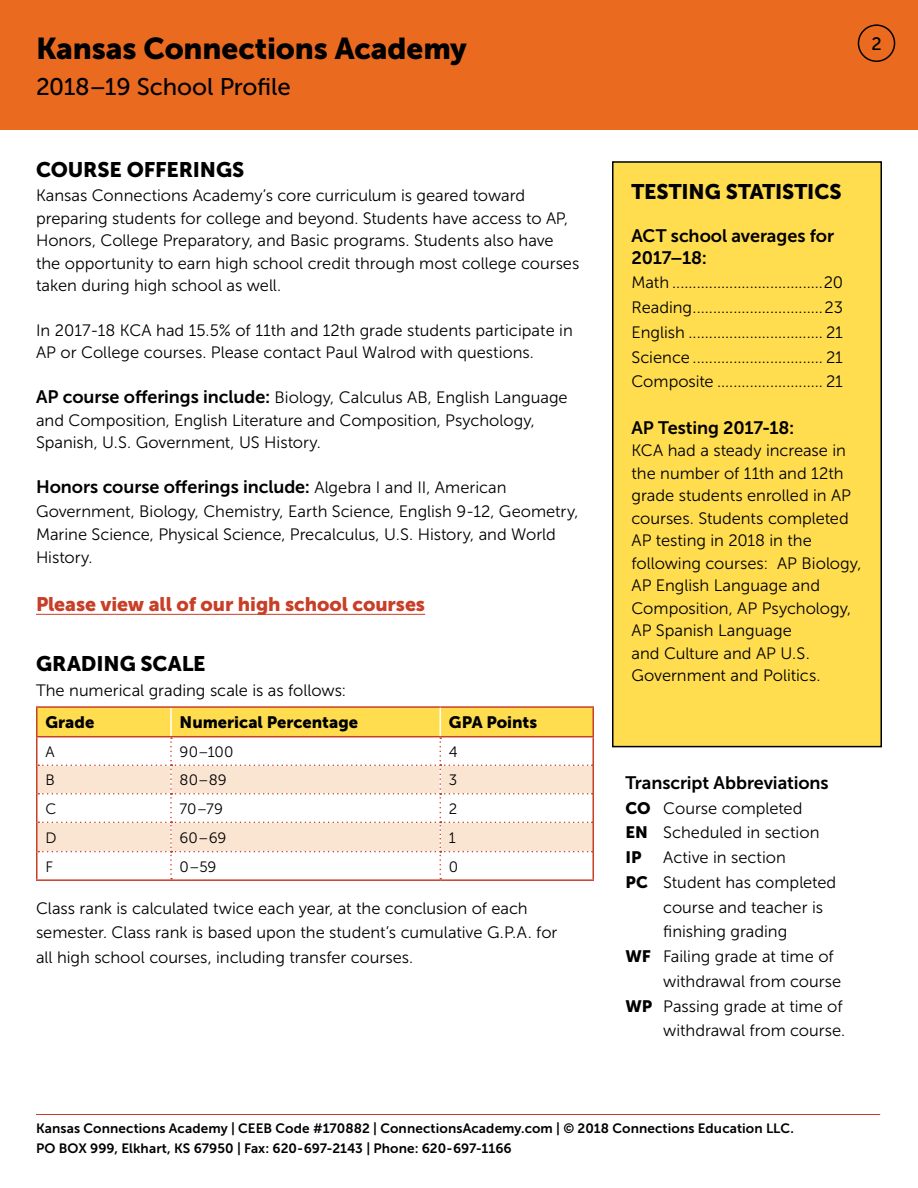
<style>
.page{position:relative;width:918px;height:1188px;background:#fff}
.page>*{position:absolute;margin:0;border:0;box-sizing:border-box;transform-origin:0 0}
.t1{font:30px "Museo Sans 900";letter-spacing:-.005em;color:#000}
.t2{font:24px "Museo Sans 500";letter-spacing:-.01em;color:#000}
.H3__heading1{font:21px "Museo Sans 900";letter-spacing:-.005em;color:#000}
.Hyperlink{font:21px "Museo Sans 900";letter-spacing:-.005em;color:#000}
.Hyperlink-2{font:19.5px "Museo Sans 900";letter-spacing:-.005em;color:#c83e27}
.H4__H2{font:18px/21.6px "Museo Sans 700";letter-spacing:-.005em;color:#000}
.Hyperlink-3{font:18px "Museo Sans 700";letter-spacing:-.005em;color:#000}
.t3{font:18px "Museo Sans 500";color:#000}
.Hyperlink-4{font:16.5px/22.5px "Museo Sans 300";color:#000}
.P1{font:16.5px/22.5px "Museo Sans 300";color:#000}
.tabList1{font:16.5px "Museo Sans 300";letter-spacing:-.005em;color:#000}
.TH__CA{font:16.5px "Museo Sans 900";color:#000}
.P1-2{font:16.5px "Museo Sans 900";color:#000}
.TR{font:15px "Museo Sans 300";color:#000}
.t4{font:13.5px/20.2px "Museo Sans 700";letter-spacing:.01em;color:#000}
.s1{font-family:"Museo Sans 700";font-size:18px}
.s2{font-family:"Museo Sans 300";font-size:16.5px}
.s3{font-family:"Museo Sans 900"}
</style>
<div class="page">
<div style="left:0;top:0;width:918px;height:130px;background:#ea6a20"></div>
<hr style="left:36px;top:1114px;width:844px;height:1px;background:#c83e27">
<div style="left:858px;top:24px;width:37px;height:38px;border:2px solid #000;border-radius:50%"></div>
<hr style="left:36px;top:737px;width:2px;height:28px;background:#c83e27">
<hr style="left:36px;top:765px;width:2px;height:29px;background:#c83e27">
<hr style="left:36px;top:794px;width:2px;height:28px;background:#c83e27">
<hr style="left:36px;top:822px;width:2px;height:30px;background:#c83e27">
<hr style="left:36px;top:852px;width:2px;height:27px;background:#c83e27">
<hr style="left:36px;top:879px;width:135px;height:2px;background:#c83e27">
<hr style="left:171px;top:879px;width:269px;height:2px;background:#c83e27">
<hr style="left:36px;top:706px;width:135px;height:2px;background:#c83e27">
<hr style="left:36px;top:708px;width:2px;height:28px;background:#c83e27">
<hr style="left:171px;top:706px;width:269px;height:2px;background:#c83e27">
<hr style="left:36px;top:736px;width:135px;height:1px;background:#c83e27">
<hr style="left:592px;top:737px;width:2px;height:28px;background:#c83e27">
<hr style="left:592px;top:765px;width:2px;height:29px;background:#c83e27">
<hr style="left:592px;top:794px;width:2px;height:28px;background:#c83e27">
<hr style="left:592px;top:822px;width:2px;height:30px;background:#c83e27">
<hr style="left:592px;top:852px;width:2px;height:27px;background:#c83e27">
<hr style="left:440px;top:879px;width:154px;height:2px;background:#c83e27">
<hr style="left:440px;top:706px;width:154px;height:2px;background:#c83e27">
<hr style="left:592px;top:708px;width:2px;height:28px;background:#c83e27">
<hr style="left:440px;top:736px;width:154px;height:1px;background:#c83e27">
<svg style="left:37px;top:707px;width:556px;height:172px"></svg>
<div style="left:613px;top:162px;width:268px;height:585px;background:#ffdd4f"></div>
<div style="left:612px;top:161px;width:270px;height:586px;border:2px solid #000"></div>
<hr style="left:36px;top:614px;width:389px;height:1px;background:#c83e27">
<h1 class="t1" style="left:36px;top:31px;width:432px">Kansas Connections Academy</h1>
<h2 class="t2" style="left:36px;top:73px;width:256px">2018–19 School Profile</h2>
<p class="Hyperlink" style="left:36px;top:158px;width:210px">COURSE OFFERINGS</p>
<p class="Hyperlink-4" style="left:36px;top:185px;width:545px">Kansas Connections Academy’s core curriculum is geared toward preparing students for college and beyond. Students have access to AP, Honors, College Preparatory, and Basic programs. Students also have the opportunity to earn high school credit through most college courses taken during high school as well.</p>
<p class="Hyperlink-4" style="left:36px;top:320px;width:538px;line-height:21.9px">In 2017-18 KCA had 15.5% of 11th and 12th grade students participate in<br>AP or College courses. Please contact Paul Walrod with questions.</p>
<p class="Hyperlink-4" style="left:36px;top:386px;width:533px"><span class="s1">AP course offerings include:</span> Biology, Calculus AB, English Language and Composition, English Literature and Composition, Psychology,<br>Spanish, U.S. Government, US History.</p>
<p class="Hyperlink-3" style="left:36px;top:477px;width:472px">Honors course offerings include: <span class="s2">Algebra I and II, American</span></p>
<p class="Hyperlink-4" style="left:36px;top:500px;width:544px;line-height:23.2px">Government, Biology, Chemistry, Earth Science, English 9-12, Geometry,<br>Marine Science, Physical Science, Precalculus, U.S. History, and World<br>History.</p>
<p class="Hyperlink-2" style="left:36px;top:593px;width:391px">Please view all of our high school courses</p>
<p class="H3__heading1" style="left:36px;top:652px;width:171px">GRADING SCALE</p>
<p class="Hyperlink-4" style="left:36px;top:679px;width:312px">The numerical grading scale is as follows:</p>
<p class="TH__CA" style="left:45px;top:713px;width:51px">Grade</p>
<p class="TH__CA" style="left:180px;top:713px;width:180px">Numerical Percentage</p>
<p class="TH__CA" style="left:449px;top:713px;width:90px">GPA Points</p>
<p class="TR" style="left:45px;top:743px;width:11px">A</p>
<p class="TR" style="left:180px;top:743px;width:55px">90–100</p>
<p class="TR" style="left:449px;top:743px;width:10px">4</p>
<p class="TR" style="left:45px;top:772px;width:11px">B</p>
<p class="TR" style="left:180px;top:772px;width:49px">80–89</p>
<p class="TR" style="left:449px;top:772px;width:10px">3</p>
<p class="TR" style="left:45px;top:800px;width:12px">C</p>
<p class="TR" style="left:180px;top:800px;width:45px">70–79</p>
<p class="TR" style="left:449px;top:800px;width:10px">2</p>
<p class="TR" style="left:45px;top:829px;width:13px">D</p>
<p class="TR" style="left:180px;top:829px;width:48px">60–69</p>
<p class="TR" style="left:449px;top:829px;width:8px">1</p>
<p class="TR" style="left:45px;top:858px;width:9px">F</p>
<p class="TR" style="left:180px;top:858px;width:38px">0–59</p>
<p class="TR" style="left:449px;top:858px;width:11px">0</p>
<p class="Hyperlink-4" style="left:36px;top:896px;width:523px;line-height:24.8px">Class rank is calculated twice each year, at the conclusion of each semester. Class rank is based upon the student’s cumulative G.P.A. for all high school courses, including transfer courses.</p>
<p class="t3" style="left:871px;top:33px;width:12px">2</p>
<h3 class="H3__heading1" style="left:632px;top:179px;width:212px">TESTING STATISTICS</h3>
<h2 class="H4__H2" style="left:632px;top:225px;width:204px">ACT school averages for<br>2017–18:</h2>
<p class="tabList1" style="left:632px;top:274px;width:213px">Math .....................................20</p>
<p class="tabList1" style="left:632px;top:298px;width:213px">Reading................................23</p>
<p class="tabList1" style="left:632px;top:323px;width:213px">English ................................. 21</p>
<p class="tabList1" style="left:631px;top:348px;width:213px">Science ................................ 21</p>
<p class="tabList1" style="left:631px;top:373px;width:213px">Composite .......................... 21</p>
<h2 class="H4__H2" style="left:632px;top:417px;width:164px">AP Testing 2017-18:</h2>
<p class="P1" style="left:632px;top:439px;width:231px">KCA had a steady increase in the number of 11th and 12th grade students enrolled in AP courses. Students completed<br>AP testing in 2018 in the following courses: AP Biology,<br>AP English Language and<br>Composition, AP Psychology,<br>AP Spanish Language<br>and Culture and AP U.S.<br>Government and Politics.</p>
<h2 class="H4__H2" style="left:626px;top:772px;width:205px">Transcript Abbreviations</h2>
<p class="P1" style="left:626px;top:797px;width:179px"><span class="s3">CO</span> Course completed</p>
<p class="P1" style="left:626px;top:822px;width:195px"><span class="s3">EN</span> Scheduled in section</p>
<p class="P1-2" style="left:626px;top:848px;width:18px">IP</p>
<p class="P1" style="left:663px;top:846px;width:124px">Active in section</p>
<p class="P1" style="left:663px;top:870px;width:174px;line-height:24.8px;text-indent:-38px"><span class="s3">PC</span> Student has completed course and teacher is finishing grading</p>
<p class="P1" style="left:663px;top:944px;width:179px;line-height:24.8px;text-indent:-38px"><span class="s3">WF</span> Failing grade at time of withdrawal from course</p>
<p class="P1" style="left:625px;top:994px;width:221px;line-height:24.8px;text-align:right"><span class="s3">WP</span> Passing grade at time of withdrawal from course.</p>
<p class="t4" style="left:36px;top:1118px;width:760px">Kansas Connections Academy | CEEB Code #170882 | ConnectionsAcademy.com | © 2018 Connections Education LLC.<br>PO BOX 999, Elkhart, KS 67950 | Fax: 620-697-2143 | Phone: 620-697-1166</p>
</div>
